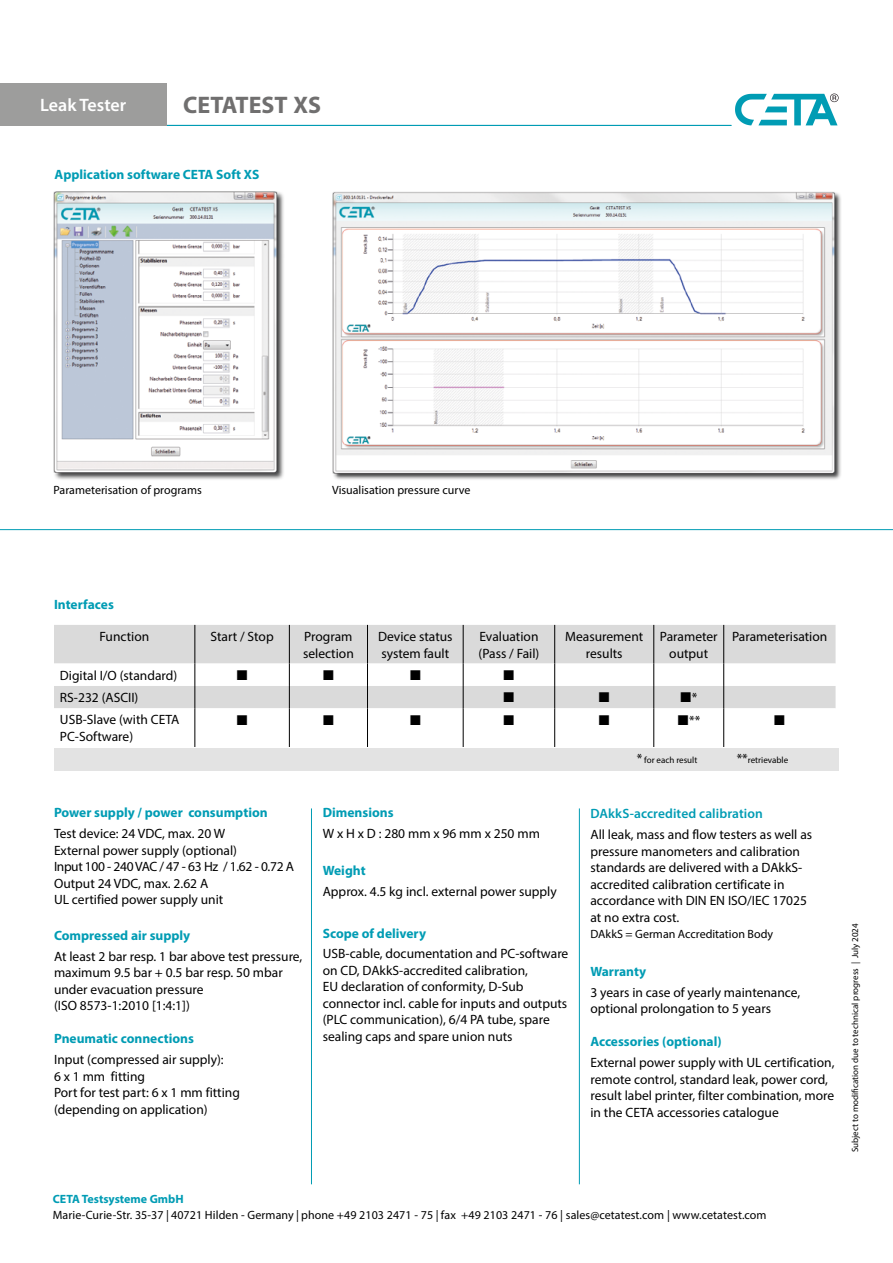
<style>
.page{position:relative;width:893px;height:1263px;background:#fff}
.page>*{position:absolute;margin:0;border:0;box-sizing:border-box;transform-origin:0 0}
.t1{font:700 24px "Myriad Pro";color:#706f6f}
.t2{font:600 18px "Myriad Pro";color:#fff}
.t3{font:13.5px/16.5px "Myriad Pro";color:#000}
.t4{font:700 13.5px "Myriad Pro";color:#009cb4}
.t5{font:600 13.5px "Myriad Pro";letter-spacing:.005em;color:#009cb4}
.t6{font:12px "Myriad Pro";color:#000}
.t7{font:700 12px "Myriad Pro";color:#009cb4}
.t8{font:9px "Myriad Pro";color:#000}
.s1{font-size:13.5px}
</style>
<div class="page">
<svg style="left:735px;top:94px;width:104px;height:31px"></svg>
<hr style="left:68px;top:125px;width:663px;height:1px;background:#009cb4">
<div style="left:0;top:83px;width:167px;height:43px;background:#9d9d9c"></div>
<hr style="left:0;top:529px;width:893px;height:1px;background:#009cb4">
<hr style="left:311px;top:808px;width:1px;height:376px;background:#009cb4">
<hr style="left:579px;top:808px;width:1px;height:376px;background:#009cb4">
<div style="left:54px;top:748px;width:785px;height:22px;background:#e3e3e3"></div>
<div style="left:54px;top:625px;width:782px;height:38px;background:#dadada"></div>
<svg style="left:54px;top:663px;width:782px;height:84px"></svg>
<hr style="left:194px;top:625px;width:1px;height:38px;background:#000">
<hr style="left:289px;top:625px;width:1px;height:38px;background:#000">
<hr style="left:367px;top:625px;width:1px;height:38px;background:#000">
<hr style="left:463px;top:625px;width:1px;height:38px;background:#000">
<hr style="left:554px;top:625px;width:1px;height:38px;background:#000">
<hr style="left:653px;top:625px;width:1px;height:38px;background:#000">
<hr style="left:723px;top:625px;width:1px;height:38px;background:#000">
<svg style="left:194px;top:663px;width:1px;height:45px"></svg>
<svg style="left:289px;top:663px;width:1px;height:45px"></svg>
<svg style="left:367px;top:663px;width:1px;height:45px"></svg>
<svg style="left:463px;top:663px;width:1px;height:45px"></svg>
<svg style="left:554px;top:663px;width:1px;height:45px"></svg>
<svg style="left:653px;top:663px;width:1px;height:45px"></svg>
<svg style="left:723px;top:663px;width:1px;height:45px"></svg>
<hr style="left:194px;top:708px;width:1px;height:39px;background:#000">
<hr style="left:289px;top:708px;width:1px;height:39px;background:#000">
<hr style="left:367px;top:708px;width:1px;height:39px;background:#000">
<hr style="left:463px;top:708px;width:1px;height:39px;background:#000">
<hr style="left:554px;top:708px;width:1px;height:39px;background:#000">
<hr style="left:653px;top:708px;width:1px;height:39px;background:#000">
<hr style="left:723px;top:708px;width:1px;height:39px;background:#000">
<img style="left:53px;top:191px;width:231px;height:289px">
<img style="left:332px;top:192px;width:509px;height:288px">
<svg style="left:237px;top:670px;width:10px;height:10px"></svg>
<svg style="left:324px;top:670px;width:9px;height:10px"></svg>
<svg style="left:410px;top:670px;width:10px;height:10px"></svg>
<svg style="left:504px;top:670px;width:10px;height:10px"></svg>
<svg style="left:504px;top:692px;width:10px;height:10px"></svg>
<svg style="left:599px;top:692px;width:10px;height:10px"></svg>
<svg style="left:681px;top:692px;width:10px;height:10px"></svg>
<svg style="left:237px;top:715px;width:10px;height:10px"></svg>
<svg style="left:324px;top:715px;width:9px;height:10px"></svg>
<svg style="left:410px;top:715px;width:10px;height:10px"></svg>
<svg style="left:504px;top:715px;width:10px;height:10px"></svg>
<svg style="left:599px;top:715px;width:10px;height:10px"></svg>
<svg style="left:678px;top:715px;width:10px;height:10px"></svg>
<svg style="left:775px;top:715px;width:9px;height:10px"></svg>
<h2 class="t2" style="left:40px;top:93px;width:88px">Leak Tester</h2>
<h1 class="t1" style="left:183px;top:89px;width:139px">CETATEST XS</h1>
<p class="t4" style="left:55px;top:166px;width:206px">Application software CETA Soft XS</p>
<p class="t6" style="left:54px;top:483px;width:150px">Parameterisation of programs</p>
<p class="t6" style="left:332px;top:483px;width:140px">Visualisation pressure curve</p>
<p class="t4" style="left:54px;top:596px;width:61px">Interfaces</p>
<p class="t3" style="left:100px;top:628px;width:51px">Function</p>
<p class="t3" style="left:210px;top:628px;width:65px">Start / Stop</p>
<p class="t3" style="left:303px;top:628px;width:52px">Program selection</p>
<p class="t3" style="left:378px;top:628px;width:76px">Device status system fault</p>
<p class="t3" style="left:478px;top:628px;width:62px">Evaluation (Pass / Fail)</p>
<p class="t3" style="left:565px;top:628px;width:79px;text-align:center">Measurement results</p>
<p class="t3" style="left:660px;top:628px;width:59px;text-align:center">Parameter output</p>
<p class="t3" style="left:732px;top:628px;width:97px">Parameterisation</p>
<p class="t3" style="left:60px;top:664px;width:119px;line-height:22.4px">Digital I/O (standard)<br>RS-232 (ASCII)</p>
<p class="t3" style="left:692px;top:689px;width:7px">*</p>
<p class="t3" style="left:60px;top:711px;width:121px">USB-Slave (with CETA<br>PC-Software)</p>
<p class="t3" style="left:689px;top:712px;width:13px">**</p>
<p class="t8" style="left:637px;top:755px;width:62px"><span class="s1">*</span> for each result</p>
<p class="t8" style="left:737px;top:754px;width:53px"><span class="s1">**</span>retrievable</p>
<p class="t4" style="left:54px;top:804px;width:215px">Power supply / power consumption</p>
<p class="t3" style="left:54px;top:825px;width:242px">Test device: 24 VDC, max. 20 W<br>External power supply (optional)<br>Input 100 - 240 VAC / 47 - 63 Hz / 1.62 - 0.72 A<br>Output 24 VDC, max. 2.62 A<br>UL certified power supply unit</p>
<p class="t4" style="left:54px;top:927px;width:138px">Compressed air supply</p>
<p class="t3" style="left:54px;top:948px;width:250px">At least 2 bar resp. 1 bar above test pressure, maximum 9.5 bar + 0.5 bar resp. 50 mbar under evacuation pressure<br>(ISO 8573-1:2010 [1:4:1])</p>
<p class="t4" style="left:54px;top:1030px;width:141px">Pneumatic connections</p>
<p class="t3" style="left:54px;top:1051px;width:187px">Input (compressed air supply):<br>6 x 1 mm fitting<br>Port for test part: 6 x 1 mm fitting (depending on application)</p>
<p class="t4" style="left:323px;top:804px;width:72px">Dimensions</p>
<p class="t3" style="left:323px;top:825px;width:219px">W x H x D : 280 mm x 96 mm x 250 mm</p>
<p class="t4" style="left:323px;top:862px;width:44px">Weight</p>
<p class="t3" style="left:323px;top:883px;width:235px">Approx. 4.5 kg incl. external power supply</p>
<p class="t4" style="left:323px;top:924px;width:105px">Scope of delivery</p>
<p class="t3" style="left:323px;top:945px;width:247px">USB-cable, documentation and PC-software on CD, DAkkS-accredited calibration,<br>EU declaration of conformity, D-Sub connector incl. cable for inputs and outputs (PLC communication), 6/4 PA tube, spare sealing caps and spare union nuts</p>
<p class="t5" style="left:590px;top:805px;width:174px">DAkkS-accredited calibration</p>
<p class="t3" style="left:590px;top:826px;width:223px">All leak, mass and flow testers as well as pressure manometers and calibration standards are delivered with a DAkkS&shy;accredited calibration certificate in accordance with DIN EN ISO/IEC 17025 at no extra cost.</p>
<p class="t6" style="left:590px;top:927px;width:184px">DAkkS = German Accreditation Body</p>
<p class="t4" style="left:590px;top:963px;width:57px">Warranty</p>
<p class="t3" style="left:590px;top:984px;width:211px">3 years in case of yearly maintenance, optional prolongation to 5 years</p>
<p class="t4" style="left:590px;top:1033px;width:133px">Accessories (optional)</p>
<p class="t3" style="left:590px;top:1054px;width:246px">External power supply with UL certification, remote control, standard leak, power cord, result label printer, filter combination, more in the CETA accessories catalogue</p>
<p class="t7" style="left:53px;top:1191px;width:132px">CETA Testsysteme GmbH</p>
<p class="t6" style="left:53px;top:1208px;width:715px">Marie-Curie-Str. 35-37 | 40721 Hilden - Germany | phone +49 2103 2471 - 75 | fax +49 2103 2471 - 76 | sales@cetatest.com | www.cetatest.com</p>
<p class="t8" style="left:849px;top:1152px;width:231px;rotate:-90deg">Subject to modification due to technical progress | July 2024</p>
</div>
